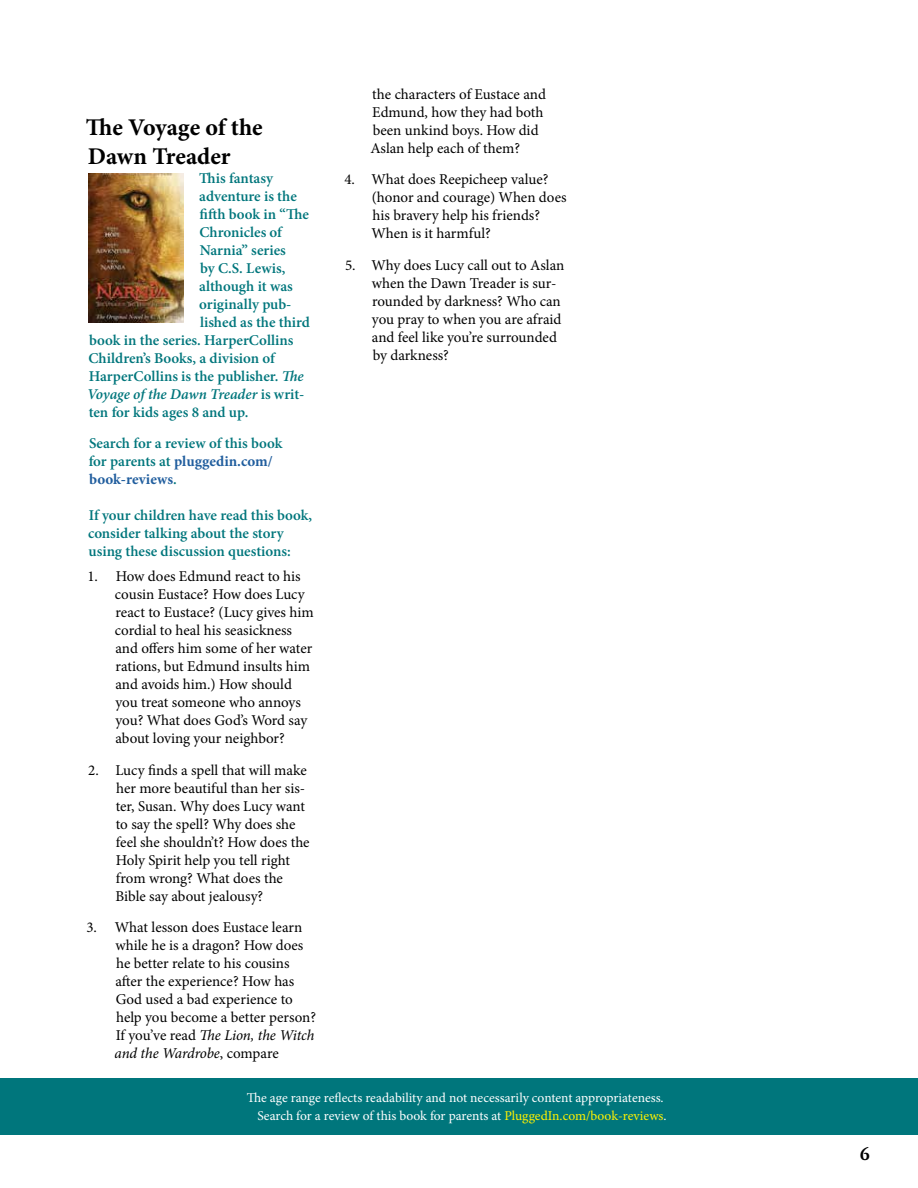
<style>
.page{position:relative;width:918px;height:1188px;background:#fff}
.page>*{position:absolute;margin:0;border:0;box-sizing:border-box;transform-origin:0 0}
.t1{font:700 24px/28.8px "Minion Pro";color:#000}
.t2{font:700 20.25px "Atma Serif OT";color:#000}
.t3{font:15px/18px "Minion Pro";letter-spacing:-.005em;color:#000}
.t4{font:600 15px/18px "Minion Pro";color:#00767c}
.t5{font:italic 600 15px "Minion Pro";letter-spacing:-.005em;color:#00767c}
.t6{font:13.5px/18.3px "Minion Pro";letter-spacing:-.005em;color:#fff;text-align:right}
.s1{font-style:italic}
.s2{font-style:normal}
.s3{font-weight:700;color:#215e9e}
.s4{color:#fff200}
</style>
<div class="page">
<div style="left:0;top:1078px;width:918px;height:56px;background:#00767c"></div>
<img style="left:89px;top:173px;width:94px;height:149px">
<h1 class="t1" style="left:86px;top:113px;width:178px">The Voyage of the<br>Dawn Treader</h1>
<p class="t4" style="left:199px;top:169px;width:75px">This fantasy</p>
<p class="t4" style="left:199px;top:187px;width:99px">adventure is the</p>
<p class="t4" style="left:200px;top:205px;width:111px">fifth book in “The</p>
<p class="t4" style="left:199px;top:223px;width:84px">Chronicles of</p>
<p class="t4" style="left:200px;top:241px;width:88px">Narnia” series</p>
<p class="t4" style="left:200px;top:259px;width:87px">by C.S. Lewis,</p>
<p class="t4" style="left:199px;top:277px;width:95px">although it was</p>
<p class="t4" style="left:199px;top:295px;width:94px">originally pub-</p>
<p class="t4" style="left:200px;top:313px;width:111px">lished as the third</p>
<p class="t4" style="left:89px;top:331px;width:206px">book in the series. HarperCollins</p>
<p class="t4" style="left:88px;top:349px;width:188px">Children’s Books, a division of</p>
<p class="t4" style="left:89px;top:367px;width:216px">HarperCollins is the publisher. <span class="s1">The</span></p>
<p class="t5" style="left:87px;top:384px;width:219px">Voyage of the Dawn Treader <span class="s2">is writ-</span></p>
<p class="t4" style="left:89px;top:403px;width:161px">ten for kids ages 8 and up.</p>
<p class="t4" style="left:89px;top:435px;width:195px">Search for a review of this book for parents at <span class="s3">pluggedin.com/ book-reviews</span>.</p>
<p class="t4" style="left:88px;top:507px;width:226px">If your children have read this book, consider talking about the story using these discussion questions:</p>
<p class="t3" style="left:115px;top:567px;width:200px;text-indent:-28px">1. How does Edmund react to his cousin Eustace? How does Lucy react to Eustace? (Lucy gives him cordial to heal his seasickness and offers him some of her water rations, but Edmund insults him and avoids him.) How should you treat someone who annoys you? What does God’s Word say about loving your neighbor?</p>
<p class="t3" style="left:116px;top:761px;width:196px;text-indent:-27px">2. Lucy finds a spell that will make her more beautiful than her sis&shy;ter, Susan. Why does Lucy want to say the spell? Why does she feel she shouldn’t? How does the<br>Holy Spirit help you tell right from wrong? What does the<br>Bible say about jealousy?</p>
<p class="t3" style="left:115px;top:918px;width:203px;text-indent:-28px">3. What lesson does Eustace learn while he is a dragon? How does he better relate to his cousins after the experience? How has<br>God used a bad experience to help you become a better person?<br>If you’ve read <span class="s1">The Lion, the Witch and the Wardrobe</span>, compare</p>
<p class="t3" style="left:370px;top:85px;width:177px">the characters of Eustace and<br>Edmund, how they had both been unkind boys. How did<br>Aslan help each of them?</p>
<p class="t3" style="left:371px;top:170px;width:197px;text-indent:-27px">4. What does Reepicheep value? (honor and courage) When does his bravery help his friends?<br>When is it harmful?</p>
<p class="t3" style="left:372px;top:256px;width:194px;text-indent:-27px">5. Why does Lucy call out to Aslan when the Dawn Treader is sur&shy;rounded by darkness? Who can you pray to when you are afraid and feel like you’re surrounded by darkness?</p>
<p class="t6" style="left:247px;top:1088px;width:420px">The age range reflects readability and not necessarily content appropriateness.<br>Search for a review of this book for parents at <span class="s4">PluggedIn.com/book-reviews</span>.</p>
<h2 class="t2" style="left:860px;top:1142px;width:12px">6</h2>
</div>
